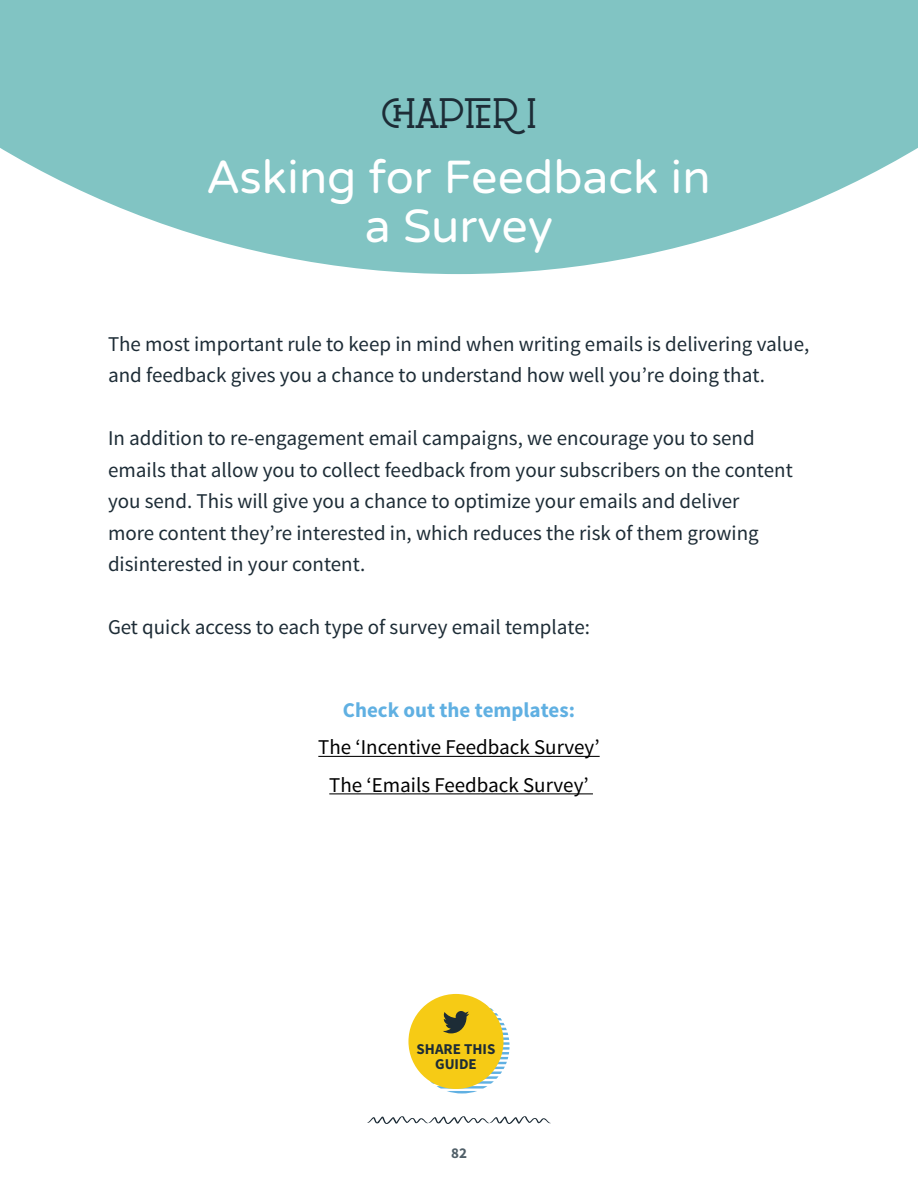
<style>
.page{position:relative;width:918px;height:1188px;background:#fff}
.page>*{position:absolute;margin:0;border:0;box-sizing:border-box;transform-origin:0 0}
.t1{font:46.35px/49.1px "Varela Round";color:#fff;text-align:center}
.t2{font:600 36px "Le Super Serif";color:#1d2c36}
.t3{font:21px/31.5px "Source Sans Pro";color:#1d2c36}
.t4{font:21px/37.5px "Source Sans Pro";color:#000;text-align:center}
.t5{font:700 21px "Source Sans Pro";color:#60b0e2}
.t6{font:700 15px "Source Sans Pro";color:#1d2c36}
.t7{font:700 15px "Source Sans Pro";color:#505f68}
</style>
<div class="page">
<svg style="left:367px;top:1116px;width:184px;height:8px"></svg>
<svg style="left:0;top:0;width:918px;height:274px;fill:#81c4c3"></svg>
<hr style="left:318px;top:756px;width:282px;height:1px;background:#000">
<hr style="left:329px;top:793px;width:264px;height:1px;background:#000">
<div style="left:408px;top:994px;width:96px;height:95px;background:#f6cb15;border-radius:50%"></div>
<svg style="left:414px;top:998px;width:96px;height:95px"></svg>
<h2 class="t2" style="left:381px;top:92px;width:157px">CHAPTER 1</h2>
<h1 class="t1" style="left:207px;top:154px;width:505px">Asking for Feedback in a Survey</h1>
<p class="t3" style="left:108px;top:328px;width:703px">The most important rule to keep in mind when writing emails is delivering value, and feedback gives you a chance to understand how well you’re doing that.</p>
<p class="t3" style="left:108px;top:423px;width:686px">In addition to re-engagement email campaigns, we encourage you to send emails that allow you to collect feedback from your subscribers on the content you send. This will give you a chance to optimize your emails and deliver<br>more content they’re interested in, which reduces the risk of them growing disinterested in your content.</p>
<p class="t3" style="left:108px;top:612px;width:484px">Get quick access to each type of survey email template:</p>
<p class="t5" style="left:343px;top:696px;width:234px">Check out the templates:</p>
<p class="t4" style="left:318px;top:729px;width:283px">The ‘Incentive Feedback Survey’<br>The ‘Emails Feedback Survey’</p>
<p class="t6" style="left:417px;top:1039px;width:80px">SHARE THIS</p>
<p class="t6" style="left:435px;top:1054px;width:43px">GUIDE</p>
<p class="t7" style="left:451px;top:1143px;width:17px">82</p>
</div>
